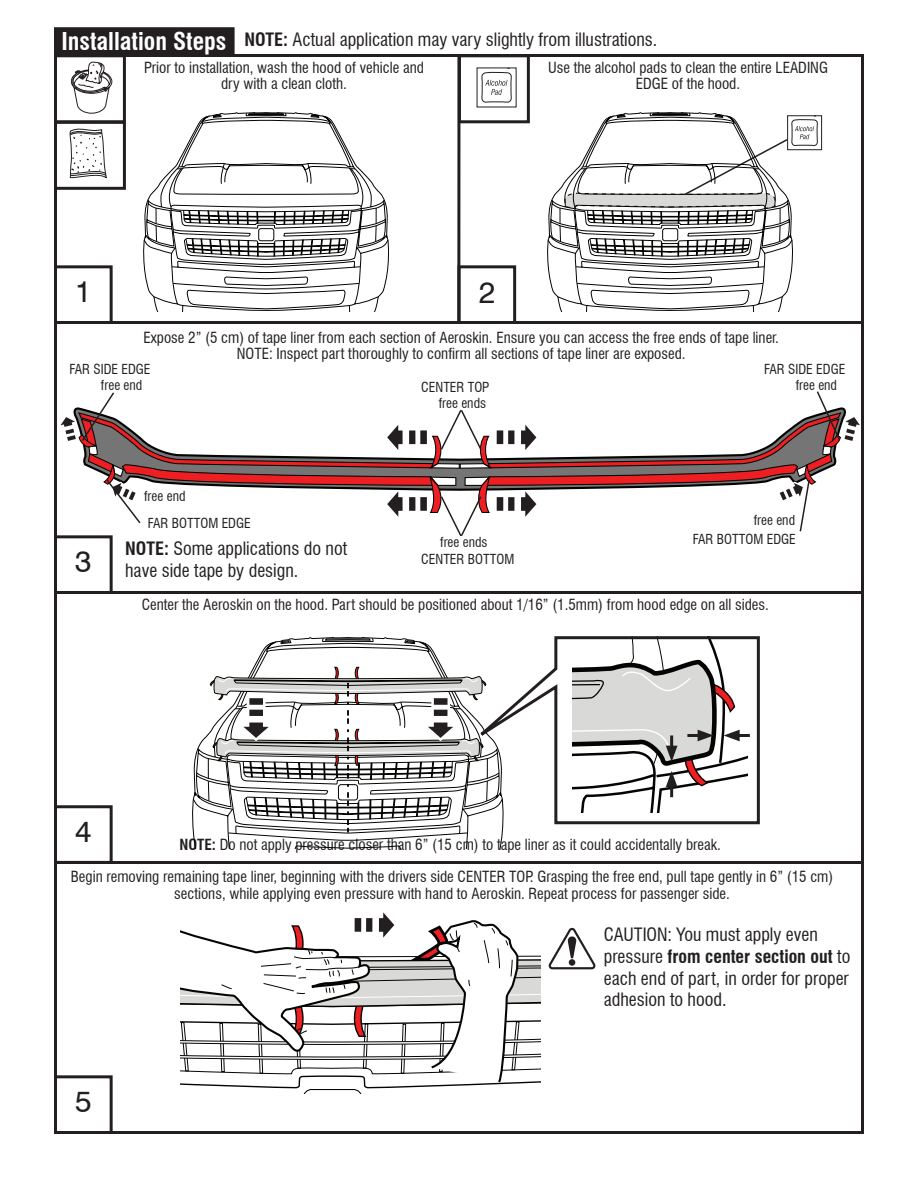
<style>
.page{position:relative;width:918px;height:1188px;background:#fff}
.page>*{position:absolute;margin:0;border:0;box-sizing:border-box;transform-origin:0 0}
.t1{font:30px "Swiss 721 BT";color:#231f20}
.t2{font:700 condensed 24px "Swiss 721 BT";color:#fff}
.Body_Text{font:condensed 18px/21.6px "Swiss 721 BT";color:#231f20}
.Body_Text-2{font:condensed 15px/16.5px "Swiss 721 BT";color:#231f20;text-align:center}
.Body_Text-3{font:condensed 13.5px "Swiss 721 BT";color:#231f20}
.s1{font-weight:700}
</style>
<div class="page">
<div style="left:55px;top:28px;width:179px;height:26px;background:#231f20"></div>
<div style="left:54px;top:27px;width:181px;height:28px;border:2px solid #231f20"></div>
<hr style="left:54px;top:591px;width:810px;height:3px;background:#231f20">
<div style="left:54px;top:535px;width:59px;height:59px;border:3px solid #231f20"></div>
<hr style="left:54px;top:321px;width:810px;height:3px;background:#231f20">
<div style="left:54px;top:805px;width:59px;height:59px;border:3px solid #231f20"></div>
<hr style="left:54px;top:861px;width:810px;height:3px;background:#231f20">
<div style="left:54px;top:1075px;width:59px;height:59px;border:3px solid #231f20"></div>
<svg style="left:180px;top:912px;width:361px;height:181px"></svg>
<svg style="left:57px;top:390px;width:806px;height:148px"></svg>
<svg style="left:549px;top:928px;width:47px;height:41px"></svg>
<hr style="left:457px;top:54px;width:3px;height:270px;background:#231f20">
<div style="left:54px;top:265px;width:59px;height:59px;border:3px solid #231f20"></div>
<div style="left:458px;top:265px;width:58px;height:59px;border:3px solid #231f20"></div>
<div style="left:54px;top:54px;width:72px;height:69px;border:3px solid #231f20"></div>
<div style="left:458px;top:54px;width:72px;height:69px;border:3px solid #231f20"></div>
<svg style="left:477px;top:67px;width:40px;height:41px"></svg>
<div style="left:54px;top:121px;width:72px;height:69px;border:3px solid #231f20"></div>
<svg style="left:70px;top:129px;width:37px;height:49px"></svg>
<svg style="left:71px;top:62px;width:41px;height:51px"></svg>
<svg style="left:193px;top:639px;width:276px;height:209px"></svg>
<svg style="left:451px;top:636px;width:309px;height:190px"></svg>
<svg style="left:143px;top:112px;width:246px;height:200px"></svg>
<svg style="left:144px;top:113px;width:244px;height:196px"></svg>
<div style="left:259px;top:229px;width:15px;height:12px;border:1px solid #040503;border-radius:2px"></div>
<svg style="left:547px;top:112px;width:233px;height:200px"></svg>
<svg style="left:548px;top:113px;width:274px;height:196px"></svg>
<div style="left:663px;top:229px;width:15px;height:12px;border:1px solid #040503;border-radius:2px"></div>
<hr style="left:734px;top:734px;width:16px;height:3px;background:#231f20">
<svg style="left:572px;top:637px;width:175px;height:175px"></svg>
<p class="t2" style="left:62px;top:27px;width:166px">Installation Steps</p>
<p class="Body_Text" style="left:244px;top:29px;width:415px"><span class="s1">NOTE:</span> Actual application may vary slightly from illustrations.</p>
<p class="Body_Text-2" style="left:144px;top:59px;width:281px">Prior to installation, wash the hood of vehicle and dry with a clean cloth.</p>
<p class="Body_Text-2" style="left:548px;top:59px;width:281px">Use the alcohol pads to clean the entire LEADING<br>EDGE of the hood.</p>
<p class="t1" style="left:75px;top:273px;width:18px">1</p>
<p class="t1" style="left:479px;top:274px;width:18px">2</p>
<p class="Body_Text-2" style="left:144px;top:329px;width:637px">Expose 2” (5 cm) of tape liner from each section of Aeroskin. Ensure you can access the free ends of tape liner.</p>
<p class="Body_Text-2" style="left:237px;top:346px;width:450px">NOTE: Inspect part thoroughly to confirm all sections of tape liner are exposed.</p>
<p class="Body_Text-3" style="left:439px;top:395px;width:49px">free ends</p>
<p class="Body_Text-3" style="left:70px;top:361px;width:83px">FAR SIDE EDGE</p>
<p class="Body_Text-3" style="left:764px;top:361px;width:83px">FAR SIDE EDGE</p>
<p class="Body_Text-3" style="left:101px;top:377px;width:43px">free end</p>
<p class="Body_Text-3" style="left:796px;top:377px;width:43px">free end</p>
<p class="Body_Text-3" style="left:421px;top:379px;width:70px">CENTER TOP</p>
<p class="t1" style="left:75px;top:543px;width:18px">3</p>
<p class="Body_Text-3" style="left:144px;top:488px;width:43px">free end</p>
<p class="Body_Text-3" style="left:148px;top:515px;width:104px">FAR BOTTOM EDGE</p>
<p class="Body_Text" style="left:125px;top:538px;width:223px"><span class="s1">NOTE:</span> Some applications do not have side tape by design.</p>
<p class="Body_Text-3" style="left:440px;top:534px;width:49px">free ends</p>
<p class="Body_Text-3" style="left:421px;top:551px;width:95px">CENTER BOTTOM</p>
<p class="Body_Text-3" style="left:754px;top:512px;width:43px">free end</p>
<p class="Body_Text-3" style="left:693px;top:531px;width:104px">FAR BOTTOM EDGE</p>
<p class="Body_Text-2" style="left:142px;top:597px;width:629px">Center the Aeroskin on the hood. Part should be positioned about 1/16” (1.5mm) from hood edge on all sides.</p>
<p class="t1" style="left:75px;top:813px;width:18px">4</p>
<p class="Body_Text-2" style="left:180px;top:836px;width:543px"><span class="s1">NOTE:</span> Do not apply pressure closer than 6” (15 cm) to tape liner as it could accidentally break.</p>
<p class="Body_Text-2" style="left:71px;top:868px;width:764px">Begin removing remaining tape liner, beginning with the drivers side CENTER TOP. Grasping the free end, pull tape gently in 6” (15 cm) sections, while applying even pressure with hand to Aeroskin. Repeat process for passenger side.</p>
<p class="t1" style="left:75px;top:1083px;width:18px">5</p>
<p class="Body_Text" style="left:604px;top:924px;width:248px">CAUTION: You must apply even pressure <span class="s1">from center section out</span> to each end of part, in order for proper adhesion to hood.</p>
</div>
